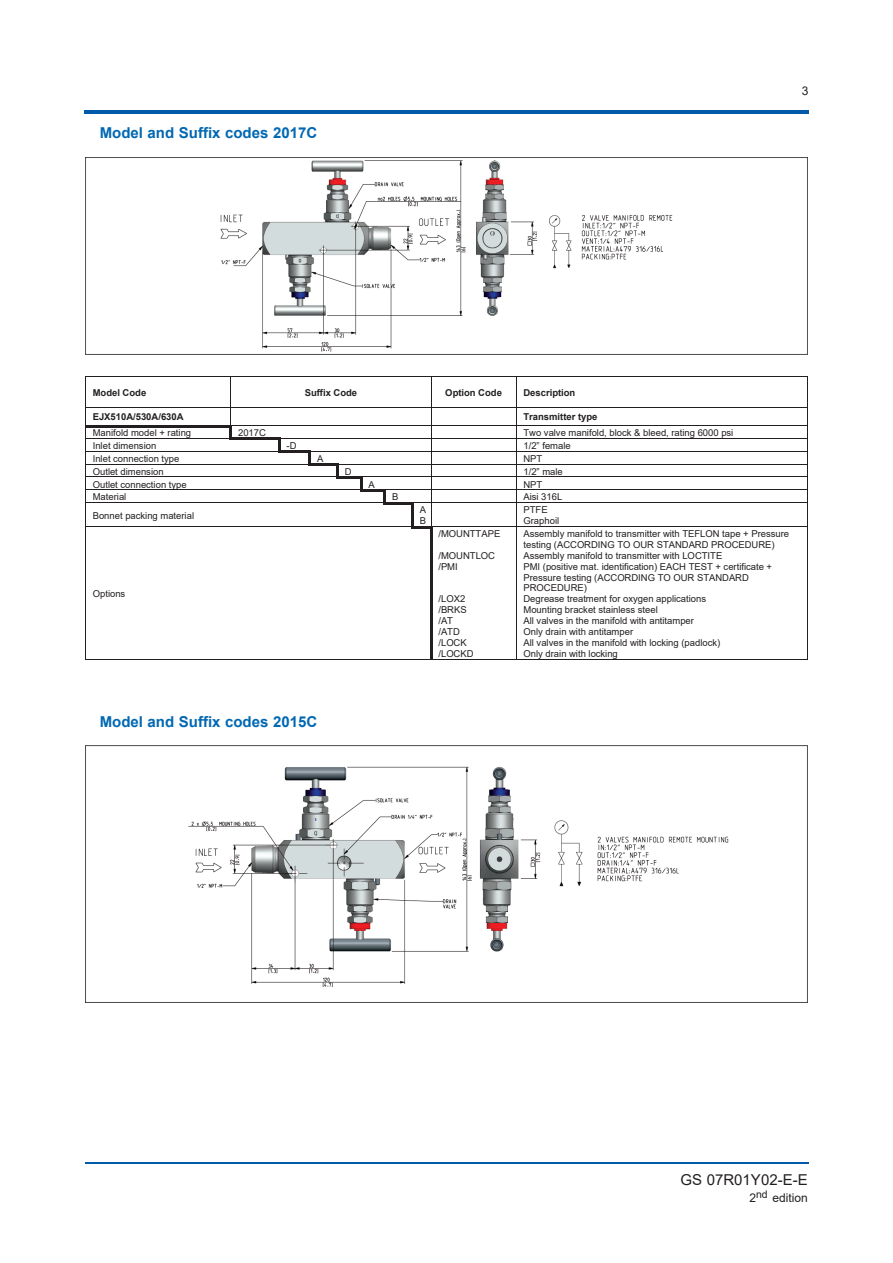
<style>
.page{position:relative;width:893px;height:1263px;background:#fff}
.page>*{position:absolute;margin:0;border:0;box-sizing:border-box;transform-origin:0 0}
.bodytxt{font:700 15px "Arial";color:#0168b3}
.t1{font:15px "Arial";color:#231f20}
.t2{font:12px "Arial";color:#231f20}
.t3{font:9.45px/10.8px "Arial";color:#231f20}
.t4{font:700 9.45px "Arial";color:#231f20}
</style>
<div class="page">
<hr style="left:84px;top:111px;width:724px;height:3px;background:#005aaa">
<hr style="left:85px;top:1163px;width:723px;height:1px;background:#005aaa">
<img style="left:85px;top:157px;width:723px;height:197px">
<img style="left:85px;top:746px;width:723px;height:257px">
<hr style="left:86px;top:376px;width:144px;height:1px;background:#231f20">
<hr style="left:231px;top:376px;width:200px;height:1px;background:#231f20">
<hr style="left:431px;top:376px;width:85px;height:1px;background:#231f20">
<hr style="left:516px;top:376px;width:291px;height:1px;background:#231f20">
<hr style="left:85px;top:377px;width:1px;height:30px;background:#231f20">
<hr style="left:230px;top:377px;width:1px;height:30px;background:#231f20">
<hr style="left:431px;top:377px;width:1px;height:30px;background:#231f20">
<hr style="left:516px;top:377px;width:1px;height:30px;background:#231f20">
<hr style="left:807px;top:377px;width:1px;height:30px;background:#231f20">
<hr style="left:86px;top:407px;width:144px;height:1px;background:#231f20">
<hr style="left:231px;top:407px;width:200px;height:1px;background:#231f20">
<hr style="left:431px;top:407px;width:85px;height:1px;background:#231f20">
<hr style="left:516px;top:407px;width:291px;height:1px;background:#231f20">
<hr style="left:86px;top:425px;width:144px;height:2px;background:#231f20">
<hr style="left:232px;top:425px;width:47px;height:1px;background:#231f20">
<hr style="left:280px;top:425px;width:30px;height:1px;background:#231f20">
<hr style="left:431px;top:425px;width:85px;height:1px;background:#231f20">
<hr style="left:516px;top:425px;width:291px;height:1px;background:#231f20">
<hr style="left:86px;top:438px;width:144px;height:1px;background:#231f20">
<svg style="left:230px;top:407px;width:4px;height:33px"></svg>
<hr style="left:234px;top:438px;width:44px;height:2px;background:#231f20">
<hr style="left:280px;top:438px;width:30px;height:1px;background:#231f20">
<hr style="left:431px;top:438px;width:85px;height:1px;background:#231f20">
<hr style="left:516px;top:438px;width:291px;height:1px;background:#231f20">
<hr style="left:86px;top:451px;width:145px;height:1px;background:#231f20">
<hr style="left:231px;top:451px;width:47px;height:1px;background:#231f20">
<svg style="left:278px;top:438px;width:2px;height:15px"></svg>
<hr style="left:280px;top:451px;width:29px;height:2px;background:#231f20">
<hr style="left:431px;top:451px;width:85px;height:1px;background:#231f20">
<hr style="left:516px;top:451px;width:291px;height:1px;background:#231f20">
<hr style="left:86px;top:464px;width:223px;height:1px;background:#231f20">
<hr style="left:431px;top:464px;width:85px;height:1px;background:#231f20">
<hr style="left:516px;top:464px;width:291px;height:1px;background:#231f20">
<hr style="left:86px;top:477px;width:250px;height:1px;background:#231f20">
<hr style="left:431px;top:477px;width:85px;height:1px;background:#231f20">
<hr style="left:516px;top:477px;width:291px;height:1px;background:#231f20">
<hr style="left:86px;top:490px;width:274px;height:1px;background:#231f20">
<hr style="left:431px;top:490px;width:85px;height:1px;background:#231f20">
<hr style="left:516px;top:490px;width:291px;height:1px;background:#231f20">
<hr style="left:86px;top:502px;width:298px;height:1px;background:#231f20">
<hr style="left:431px;top:502px;width:85px;height:1px;background:#231f20">
<hr style="left:516px;top:502px;width:291px;height:1px;background:#231f20">
<svg style="left:85px;top:407px;width:1px;height:121px"></svg>
<hr style="left:86px;top:526px;width:326px;height:1px;background:#231f20">
<svg style="left:309px;top:408px;width:123px;height:120px"></svg>
<hr style="left:432px;top:526px;width:84px;height:1px;background:#231f20">
<svg style="left:516px;top:408px;width:1px;height:120px"></svg>
<hr style="left:516px;top:526px;width:291px;height:1px;background:#231f20">
<svg style="left:807px;top:407px;width:1px;height:121px"></svg>
<hr style="left:85px;top:528px;width:1px;height:131px;background:#231f20">
<hr style="left:86px;top:659px;width:344px;height:1px;background:#231f20">
<hr style="left:430px;top:528px;width:2px;height:131px;background:#231f20">
<hr style="left:431px;top:659px;width:85px;height:1px;background:#231f20">
<hr style="left:516px;top:528px;width:1px;height:131px;background:#231f20">
<hr style="left:516px;top:659px;width:291px;height:1px;background:#231f20">
<hr style="left:807px;top:528px;width:1px;height:131px;background:#231f20">
<p class="bodytxt" style="left:100px;top:123px;width:219px">Model and Suffix codes 2017C</p>
<p class="t2" style="left:802px;top:83px;width:8px">3</p>
<p class="t4" style="left:93px;top:386px;width:55px">Model Code</p>
<p class="t4" style="left:305px;top:386px;width:54px">Suffix Code</p>
<p class="t4" style="left:445px;top:386px;width:58px">Option Code</p>
<p class="t4" style="left:523px;top:386px;width:53px">Description</p>
<p class="t4" style="left:93px;top:410px;width:92px">EJX510A/530A/630A</p>
<p class="t4" style="left:523px;top:410px;width:75px">Transmitter type</p>
<p class="t3" style="left:93px;top:427px;width:100px">Manifold model + rating</p>
<p class="t3" style="left:238px;top:427px;width:29px">2017C</p>
<p class="t3" style="left:523px;top:427px;width:211px">Two valve manifold, block &amp; bleed, rating 6000 psi</p>
<p class="t3" style="left:93px;top:440px;width:65px">Inlet dimension</p>
<p class="t3" style="left:287px;top:440px;width:11px">-D</p>
<p class="t3" style="left:523px;top:440px;width:49px">1/2” female</p>
<p class="t3" style="left:93px;top:453px;width:88px">Inlet connection type</p>
<p class="t3" style="left:317px;top:453px;width:8px">A</p>
<p class="t3" style="left:523px;top:453px;width:20px">NPT</p>
<p class="t3" style="left:93px;top:466px;width:72px">Outlet dimension</p>
<p class="t3" style="left:345px;top:466px;width:8px">D</p>
<p class="t3" style="left:523px;top:466px;width:41px">1/2” male</p>
<p class="t3" style="left:93px;top:479px;width:96px">Outlet connection type</p>
<p class="t3" style="left:368px;top:479px;width:8px">A</p>
<p class="t3" style="left:523px;top:479px;width:20px">NPT</p>
<p class="t3" style="left:93px;top:492px;width:35px">Material</p>
<p class="t3" style="left:392px;top:492px;width:8px">B</p>
<p class="t3" style="left:523px;top:492px;width:40px">Aisi 316L</p>
<p class="t3" style="left:93px;top:510px;width:103px">Bonnet packing material</p>
<p class="t3" style="left:420px;top:504px;width:8px">A<br>B</p>
<p class="t3" style="left:523px;top:504px;width:37px">PTFE<br>Graphoil</p>
<p class="t3" style="left:93px;top:588px;width:34px">Options</p>
<p class="bodytxt" style="left:100px;top:711px;width:219px">Model and Suffix codes 2015C</p>
<p class="t3" style="left:438px;top:528px;width:63px">/MOUNTTAPE</p>
<p class="t3" style="left:438px;top:550px;width:58px">/MOUNTLOC /PMI</p>
<p class="t3" style="left:438px;top:593px;width:37px">/LOX2 /BRKS /AT /ATD /LOCK /LOCKD</p>
<p class="t3" style="left:523px;top:528px;width:267px">Assembly manifold to transmitter with TEFLON tape + Pressure testing (ACCORDING TO OUR STANDARD PROCEDURE)<br>Assembly manifold to transmitter with LOCTITE<br>PMI (positive mat. identification) EACH TEST + certificate + Pressure testing (ACCORDING TO OUR STANDARD PROCEDURE)<br>Degrease treatment for oxygen applications<br>Mounting bracket stainless steel<br>All valves in the manifold with antitamper<br>Only drain with antitamper<br>All valves in the manifold with locking (padlock)<br>Only drain with locking</p>
<h1 class="t1" style="left:680px;top:1170px;width:129px">GS 07R01Y02-E-E</h1>
<p class="t2" style="left:749px;top:1189px;width:60px">2<sup>nd</sup> edition</p>
</div>
